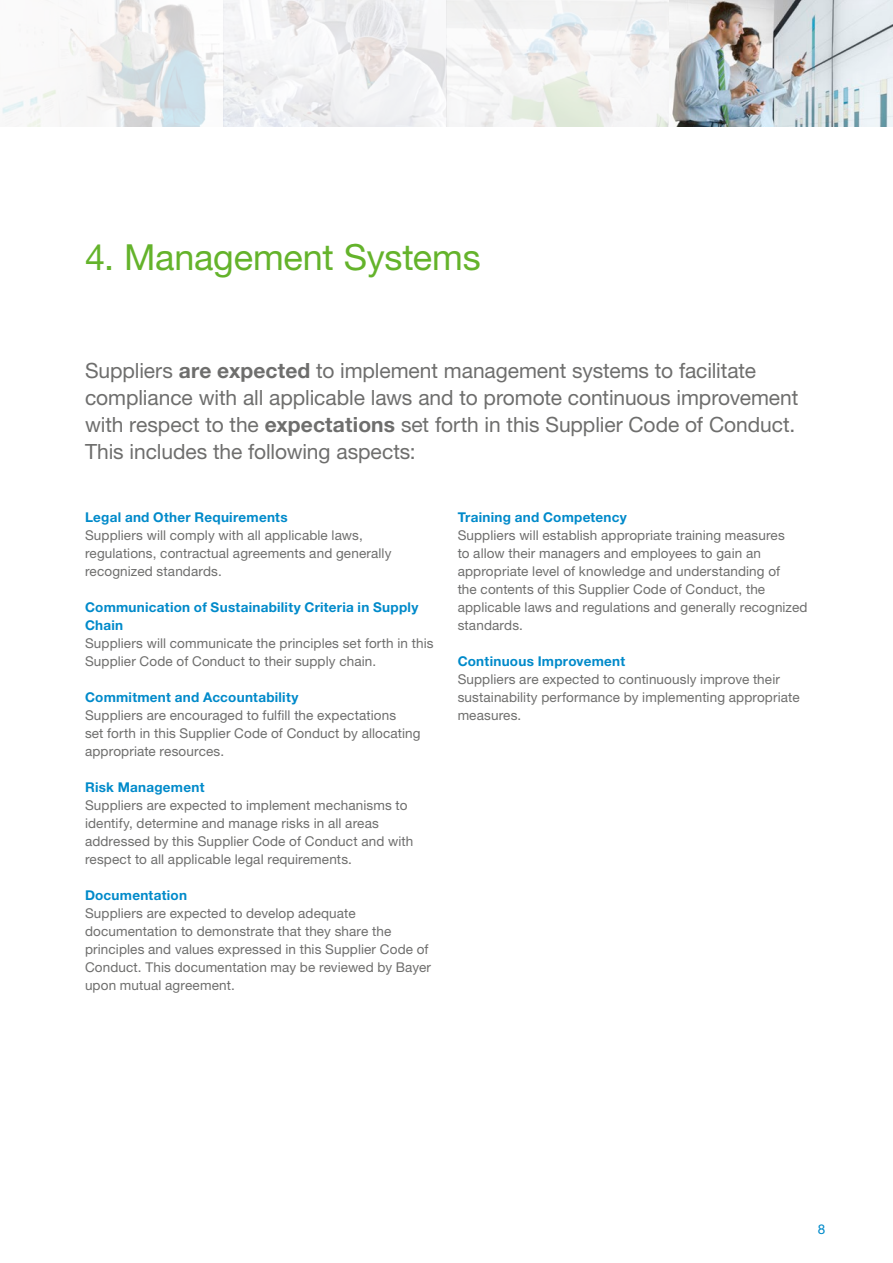
<style>
.page{position:relative;width:893px;height:1263px;background:#fff}
.page>*{position:absolute;margin:0;border:0;box-sizing:border-box;transform-origin:0 0}
.t1{font:36px "Helvetica Neue LTW1 G";letter-spacing:-.005em;color:#64b32b}
.t2{font:21px/27px "Helvetica Neue LTW1 G";letter-spacing:-.005em;color:#6e6e6d}
.t3{font:13.5px/18px "Helvetica Neue LTW1 G";letter-spacing:.01em;color:#6e6e6d}
.t4{font:700 13.5px/18px "Helvetica Neue LTW1 G";letter-spacing:.02em;color:#008aca}
.t5{font:13.5px "Helvetica Neue LTW1 G";color:#008aca}
.s1{font-weight:700}
</style>
<div class="page">
<img style="left:2px;top:0;width:221px;height:126px">
<svg style="left:223px;top:0;width:223px;height:126px;fill:#f1f2f4"></svg>
<svg style="left:446px;top:0;width:224px;height:126px;fill:#f3f3f3"></svg>
<img style="left:670px;top:0;width:223px;height:126px">
<h1 class="t1" style="left:85px;top:235px;width:397px">4. Management Systems</h1>
<p class="t2" style="left:85px;top:357px;width:715px">Suppliers <span class="s1">are expected</span> to implement management systems to facilitate compliance with all applicable laws and to promote continuous improvement with respect to the <span class="s1">expectations</span> set forth in this Supplier Code of Conduct.<br>This includes the following aspects:</p>
<p class="t4" style="left:85px;top:508px;width:204px">Legal and Other Requirements</p>
<p class="t3" style="left:85px;top:526px;width:308px">Suppliers will comply with all applicable laws, regulations, contractual agreements and generally recognized standards.</p>
<p class="t4" style="left:85px;top:598px;width:335px">Communication of Sustainability Criteria in Supply<br>Chain</p>
<p class="t3" style="left:85px;top:634px;width:350px">Suppliers will communicate the principles set forth in this<br>Supplier Code of Conduct to their supply chain.</p>
<p class="t4" style="left:85px;top:688px;width:215px">Commitment and Accountability</p>
<p class="t3" style="left:85px;top:706px;width:337px">Suppliers are encouraged to fulfill the expectations<br>set forth in this Supplier Code of Conduct by allocating appropriate resources.</p>
<p class="t4" style="left:85px;top:778px;width:121px">Risk Management</p>
<p class="t3" style="left:85px;top:796px;width:330px">Suppliers are expected to implement mechanisms to identify, determine and manage risks in all areas addressed by this Supplier Code of Conduct and with respect to all applicable legal requirements.</p>
<p class="t4" style="left:85px;top:886px;width:104px">Documentation</p>
<p class="t3" style="left:85px;top:904px;width:347px">Suppliers are expected to develop adequate documentation to demonstrate that they share the principles and values expressed in this Supplier Code of Conduct. This documentation may be reviewed by Bayer upon mutual agreement.</p>
<p class="t4" style="left:458px;top:508px;width:171px">Training and Competency</p>
<p class="t3" style="left:458px;top:526px;width:351px">Suppliers will establish appropriate training measures<br>to allow their managers and employees to gain an appropriate level of knowledge and understanding of<br>the contents of this Supplier Code of Conduct, the applicable laws and regulations and generally recognized standards.</p>
<p class="t4" style="left:458px;top:652px;width:169px">Continuous Improvement</p>
<p class="t3" style="left:458px;top:670px;width:343px">Suppliers are expected to continuously improve their sustainability performance by implementing appropriate measures.</p>
<p class="t5" style="left:818px;top:1221px;width:9px">8</p>
</div>
